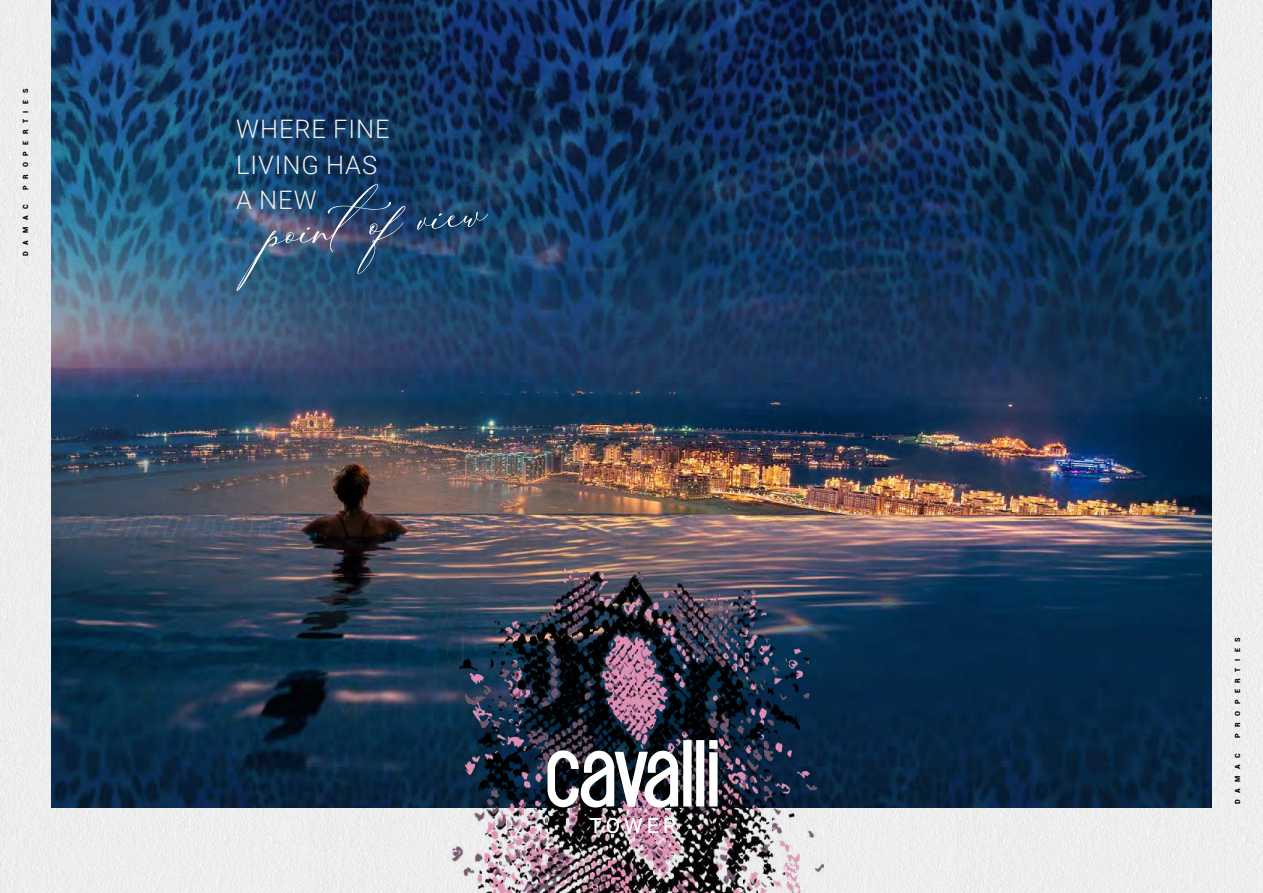
<style>
.page{position:relative;width:1263px;height:893px;background:#fff}
.page>*{position:absolute;margin:0;border:0;box-sizing:border-box;transform-origin:0 0}
.t1{font:82.72px "Boheme Floral";color:#fff}
.t2{font:300 25.5px/35.2px "Roboto";letter-spacing:.035em;color:#eceff0}
.t3{font:900 7.2px "Roboto";letter-spacing:.92em;color:#000}
</style>
<div class="page">
<div style="left:823px;top:0;width:440px;height:893px;background:#eee"></div>
<div style="left:0;top:0;width:423px;height:893px;background:#ededed"></div>
<img style="left:51px;top:0;width:1161px;height:808px">
<img style="left:423px;top:568px;width:400px;height:325px">
<svg style="left:589px;top:817px;width:87px;height:17px"></svg>
<img style="left:547px;top:740px;width:171px;height:68px">
<p class="t3" style="left:21px;top:190px;width:103px;rotate:-90deg">PROPERTIES</p>
<p class="t3" style="left:21px;top:256px;width:52px;rotate:-90deg">DAMAC</p>
<h2 class="t2" style="left:236px;top:111px;width:155px">WHERE FINE<br>LIVING HAS<br>A NEW</h2>
<h1 class="t1" style="left:262px;top:177px;width:220px;rotate:-6deg">point of view</h1>
<p class="t3" style="left:1232px;top:738px;width:103px;rotate:-90deg">PROPERTIES</p>
<p class="t3" style="left:1232px;top:804px;width:52px;rotate:-90deg">DAMAC</p>
</div>
